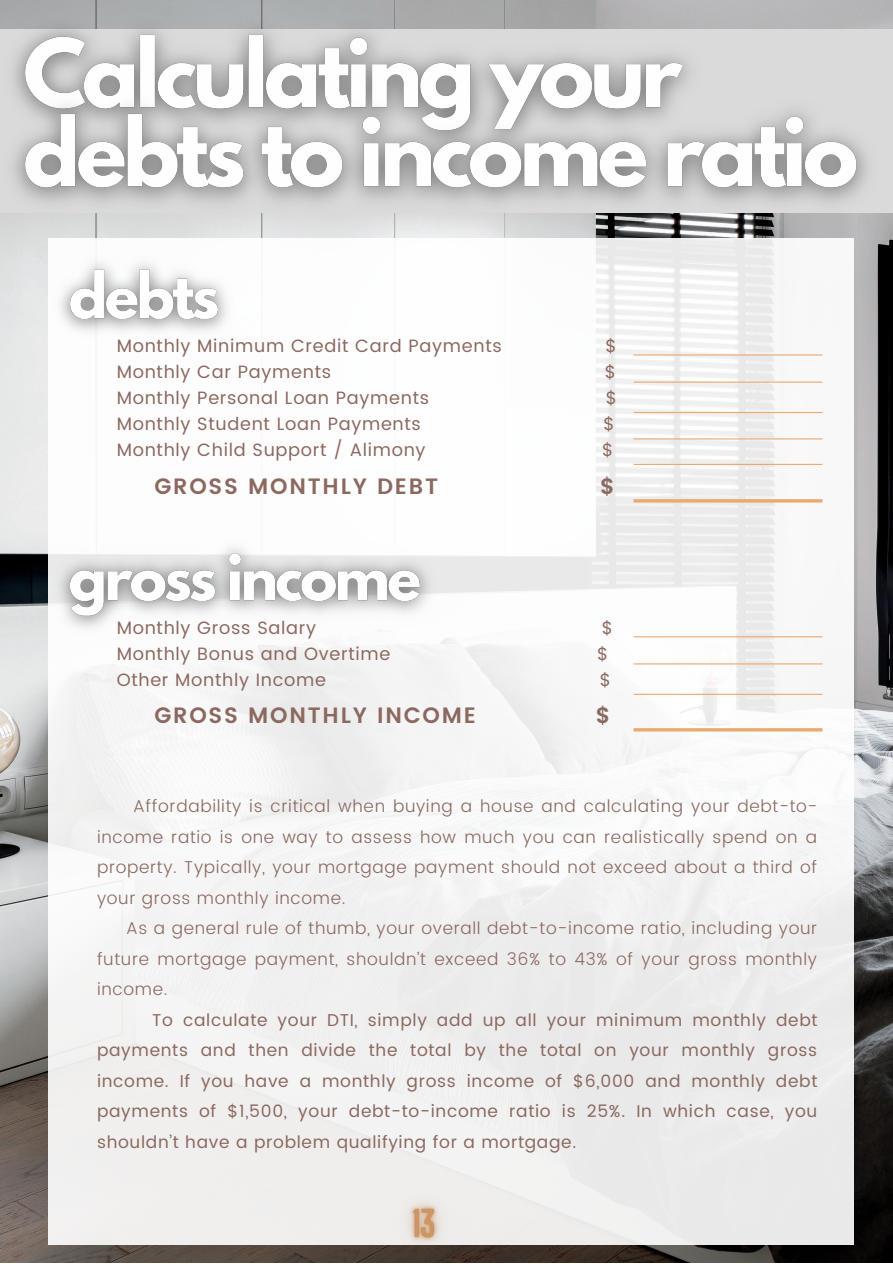
<style>
.page{position:relative;width:893px;height:1264px;background:#fff}
.page>*{position:absolute;margin:0;border:0;box-sizing:border-box;transform-origin:0 0}
.t1{font:600 22.2px "Poppins";letter-spacing:.08em;color:#8b6960}
.t2{font:17.85px "Poppins";letter-spacing:.04em;color:#8b6960}
.t3{font:300 17.1px/30.5px "Poppins";letter-spacing:.04em;color:#8b6960;text-align:justify}
.t4{font:17.1px/30.5px "Poppins";letter-spacing:.04em;color:#8b6960;text-align:justify}
</style>
<div class="page">
<img style="left:0;top:0;width:892px;height:1262px">
<div style="left:48px;top:238px;width:805px;height:1006px;background:#f4f4f3"></div>
<img style="left:45px;top:250px;width:179px;height:115px">
<hr style="left:633px;top:354px;width:189px;height:1px;background:#e8aa6f">
<hr style="left:633px;top:381px;width:189px;height:1px;background:#e8aa6f">
<hr style="left:633px;top:412px;width:189px;height:1px;background:#e8aa6f">
<hr style="left:633px;top:438px;width:189px;height:1px;background:#e8aa6f">
<hr style="left:633px;top:464px;width:189px;height:1px;background:#e8aa6f">
<hr style="left:633px;top:499px;width:189px;height:3px;background:#e8aa6f">
<hr style="left:633px;top:636px;width:189px;height:1px;background:#e8aa6f">
<hr style="left:633px;top:663px;width:189px;height:1px;background:#e8aa6f">
<hr style="left:633px;top:693px;width:189px;height:2px;background:#e8aa6f">
<hr style="left:633px;top:728px;width:189px;height:3px;background:#e8aa6f">
<img style="left:45px;top:526px;width:400px;height:121px">
<img style="left:0;top:3px;width:888px;height:247px">
<img style="left:380px;top:1172px;width:86px;height:90px">
<p class="t2" style="left:117px;top:336px;width:386px">Monthly Minimum Credit Card Payments</p>
<p class="t2" style="left:605px;top:336px;width:13px">$</p>
<p class="t2" style="left:117px;top:361px;width:216px">Monthly Car Payments</p>
<p class="t2" style="left:604px;top:361px;width:13px">$</p>
<p class="t2" style="left:117px;top:387px;width:314px">Monthly Personal Loan Payments</p>
<p class="t2" style="left:605px;top:387px;width:13px">$</p>
<p class="t2" style="left:117px;top:413px;width:306px">Monthly Student Loan Payments</p>
<p class="t2" style="left:603px;top:413px;width:13px">$</p>
<p class="t2" style="left:117px;top:439px;width:310px">Monthly Child Support / Alimony</p>
<p class="t2" style="left:602px;top:439px;width:13px">$</p>
<p class="t1" style="left:154px;top:473px;width:285px">GROSS MONTHLY DEBT</p>
<p class="t1" style="left:600px;top:473px;width:16px">$</p>
<p class="t2" style="left:117px;top:617px;width:201px">Monthly Gross Salary</p>
<p class="t2" style="left:602px;top:617px;width:13px">$</p>
<p class="t2" style="left:117px;top:643px;width:275px">Monthly Bonus and Overtime</p>
<p class="t2" style="left:597px;top:643px;width:13px">$</p>
<p class="t2" style="left:117px;top:669px;width:211px">Other Monthly Income</p>
<p class="t2" style="left:599px;top:669px;width:13px">$</p>
<p class="t1" style="left:154px;top:702px;width:323px">GROSS MONTHLY INCOME</p>
<p class="t1" style="left:596px;top:702px;width:16px">$</p>
<p class="t3" style="left:97px;top:790px;width:722px;text-indent:36px">Affordability is critical when buying a house and calculating your debt-to&shy;income ratio is one way to assess how much you can realistically spend on a property. Typically, your mortgage payment should not exceed about a third of your gross monthly income.</p>
<p class="t3" style="left:97px;top:913px;width:721px;text-indent:29px">As a general rule of thumb, your overall debt-to-income ratio, including your future mortgage payment, shouldn’t exceed 36% to 43% of your gross monthly income.</p>
<p class="t4" style="left:97px;top:1004px;width:722px;text-indent:55px">To calculate your DTI, simply add up all your minimum monthly debt payments and then divide the total by the total on your monthly gross income. If you have a monthly gross income of $6,000 and monthly debt payments of $1,500, your debt-to-income ratio is 25%. In which case, you shouldn’t have a problem qualifying for a mortgage.</p>
</div>
